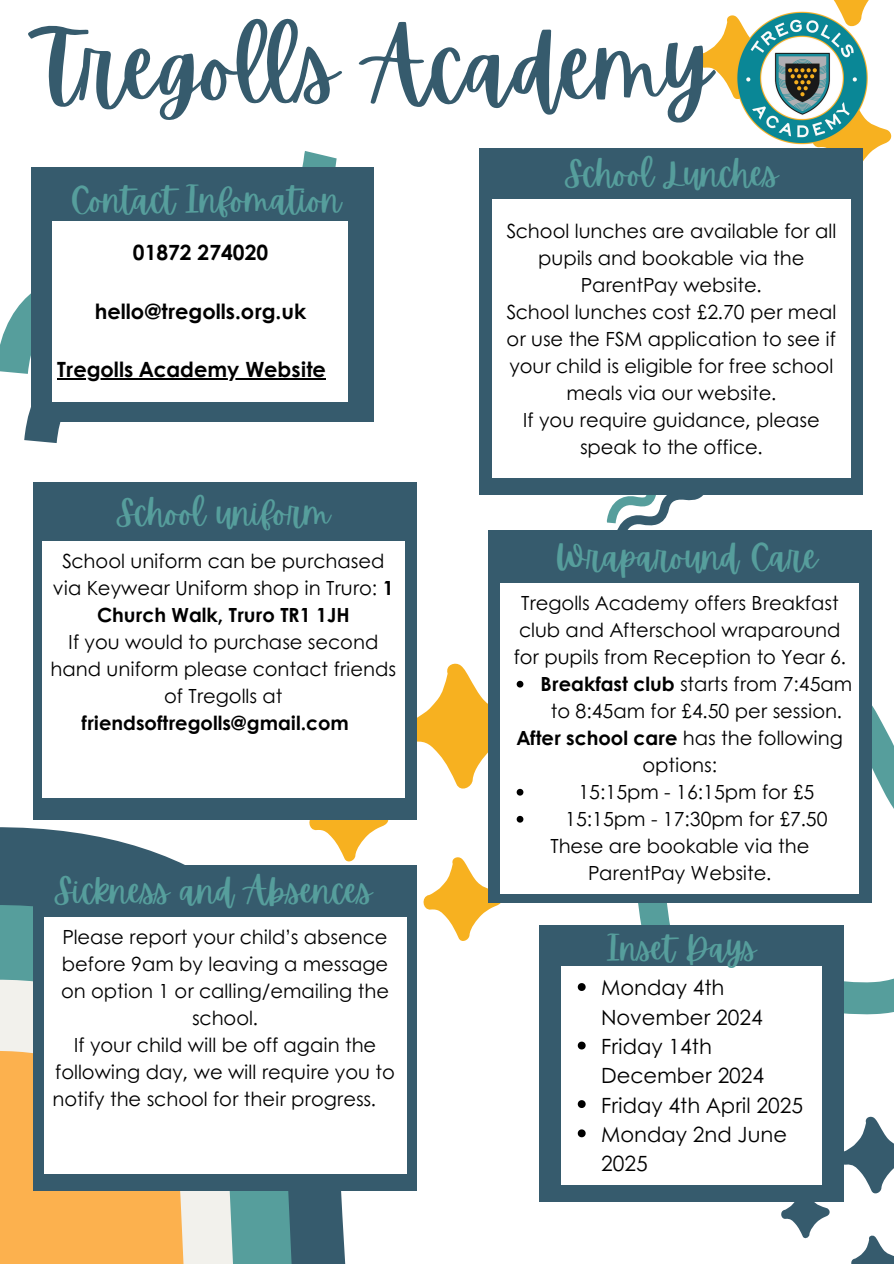
<style>
.page{position:relative;width:894px;height:1264px;background:#fff}
.page>*{position:absolute;margin:0;border:0;box-sizing:border-box;transform-origin:0 0}
.t1{font:92.4px "Apricots";color:#365b6d}
.t2{font:34.5px "Apricots";color:#569e9c}
.t3{font:33px "Apricots";color:#569e9c}
.t4{font:21px/29.2px "Century Gothic";color:#000}
.t5{font:700 21px "Century Gothic";color:#000}
.t6{font:19.5px/27px "Century Gothic";color:#000;text-align:center}
.t7{font:700 19.5px "Century Gothic";color:#000}
.s1{font-weight:700}
</style>
<div class="page">
<svg style="left:0;top:827px;width:348px;height:436px;fill:#365b6d"></svg>
<svg style="left:0;top:903px;width:294px;height:360px;background:#539998"></svg>
<svg style="left:0;top:978px;width:235px;height:285px;background:#e7ebe6"></svg>
<div style="left:0;top:1049px;width:186px;height:214px;background:#fcb14e"></div>
<svg style="left:31px;top:151px;width:338px;height:17px"></svg>
<svg style="left:0;top:211px;width:374px;height:232px"></svg>
<svg style="left:634px;top:657px;width:259px;height:357px"></svg>
<svg style="left:833px;top:0;width:36px;height:7px"></svg>
<svg style="left:862px;top:123px;width:30px;height:58px"></svg>
<svg style="left:698px;top:15px;width:38px;height:84px"></svg>
<svg style="left:843px;top:1115px;width:50px;height:80px"></svg>
<svg style="left:851px;top:1235px;width:42px;height:28px"></svg>
<svg style="left:781px;top:1202px;width:49px;height:37px"></svg>
<img style="left:736px;top:7px;width:135px;height:141px">
<svg style="left:606px;top:495px;width:98px;height:35px"></svg>
<div style="left:479px;top:148px;width:383px;height:347px;background:#365b6d"></div>
<div style="left:492px;top:199px;width:358px;height:279px;background:#fff"></div>
<svg style="left:423px;top:857px;width:81px;height:84px"></svg>
<svg style="left:306px;top:820px;width:83px;height:44px"></svg>
<div style="left:487px;top:530px;width:384px;height:372px;background:#365b6d"></div>
<div style="left:500px;top:583px;width:358px;height:310px;background:#fff"></div>
<svg style="left:416px;top:661px;width:108px;height:134px"></svg>
<svg style="left:516px;top:815px;width:7px;height:7px"></svg>
<div style="left:33px;top:482px;width:383px;height:338px;background:#365b6d"></div>
<div style="left:42px;top:541px;width:362px;height:256px;background:#fff"></div>
<div style="left:33px;top:865px;width:383px;height:325px;background:#365b6d"></div>
<div style="left:44px;top:916px;width:362px;height:257px;background:#fff"></div>
<div style="left:31px;top:168px;width:342px;height:254px;background:#365b6d"></div>
<div style="left:53px;top:221px;width:295px;height:180px;background:#fff"></div>
<hr style="left:57px;top:378px;width:269px;height:1px;background:#000">
<div style="left:539px;top:925px;width:304px;height:277px;background:#365b6d"></div>
<div style="left:560px;top:966px;width:261px;height:218px;background:#fff"></div>
<svg style="left:577px;top:983px;width:8px;height:7px"></svg>
<svg style="left:577px;top:1041px;width:8px;height:8px"></svg>
<svg style="left:577px;top:1100px;width:8px;height:7px"></svg>
<svg style="left:577px;top:1129px;width:8px;height:8px"></svg>
<p class="t1" style="left:38px;top:14px;width:674px">Tregolls Academy</p>
<p class="t2" style="left:70px;top:180px;width:272px">Contact Infomation</p>
<p class="t5" style="left:133px;top:236px;width:137px">01872 274020</p>
<p class="t5" style="left:95px;top:295px;width:213px">hello@tregolls.org.uk</p>
<p class="t5" style="left:57px;top:353px;width:270px">Tregolls Academy Website</p>
<h4 class="t2" style="left:116px;top:493px;width:216px">School uniform</h4>
<h3 class="t2" style="left:564px;top:154px;width:215px">School Lunches</h3>
<h3 class="t6" style="left:506px;top:216px;width:331px">School lunches are available for all pupils and bookable via the<br>ParentPay website.<br>School lunches cost £2.70 per meal or use the FSM application to see if your child is eligible for free school meals via our website.<br>If you require guidance, please speak to the office.</h3>
<h2 class="t6" style="left:62px;top:546px;width:324px">School uniform can be purchased</h2>
<h4 class="t2" style="left:555px;top:536px;width:264px">Wraparound Care</h4>
<h2 class="t6" style="left:53px;top:573px;width:342px">via Keywear Uniform shop in Truro: <span class="s1">1</span></h2>
<h2 class="t7" style="left:97px;top:600px;width:254px">Church Walk, Truro TR1 1JH</h2>
<h2 class="t6" style="left:68px;top:627px;width:311px">If you would to purchase second</h2>
<h2 class="t6" style="left:51px;top:654px;width:347px">hand uniform please contact friends</h2>
<h2 class="t6" style="left:164px;top:681px;width:120px">of Tregolls at</h2>
<h2 class="t7" style="left:81px;top:708px;width:269px">friendsoftregolls@gmail.com</h2>
<h3 class="t6" style="left:513px;top:588px;width:334px">Tregolls Academy offers Breakfast club and Afterschool wraparound for pupils from Reception to Year 6.</h3>
<h2 class="t6" style="left:540px;top:669px;width:313px"><span class="s1">Breakfast club</span> starts from 7:45am to 8:45am for £4.50 per session.</h2>
<h2 class="t6" style="left:516px;top:723px;width:327px"><span class="s1">After school care</span> has the following options:</h2>
<h4 class="t6" style="left:578px;top:777px;width:237px">15:15pm - 16:15pm for £5</h4>
<p class="t6" style="left:565px;top:804px;width:264px">15:15pm - 17:30pm for £7.50</p>
<h2 class="t6" style="left:550px;top:831px;width:260px">These are bookable via the<br>ParentPay Website.</h2>
<p class="t2" style="left:54px;top:871px;width:319px">Sickness and Absences</p>
<p class="t6" style="left:63px;top:922px;width:326px">Please report your child’s absence</p>
<p class="t6" style="left:62px;top:949px;width:328px">before 9am by leaving a message</p>
<p class="t6" style="left:61px;top:976px;width:329px">on option 1 or calling/emailing the</p>
<p class="t6" style="left:192px;top:1003px;width:67px">school.</p>
<p class="t6" style="left:74px;top:1030px;width:304px">If your child will be off again the</p>
<p class="t6" style="left:55px;top:1057px;width:341px">following day, we will require you to</p>
<p class="t6" style="left:52px;top:1084px;width:325px">notify the school for their progress.</p>
<p class="t3" style="left:607px;top:929px;width:150px">Inset Days</p>
<p class="t4" style="left:601px;top:972px;width:163px">Monday 4th<br>November 2024</p>
<p class="t4" style="left:601px;top:1030px;width:164px">Friday 14th<br>December 2024</p>
<h2 class="t4" style="left:601px;top:1089px;width:203px">Friday 4th April 2025</h2>
<h4 class="t4" style="left:601px;top:1118px;width:187px">Monday 2nd June<br>2025</h4>
</div>
